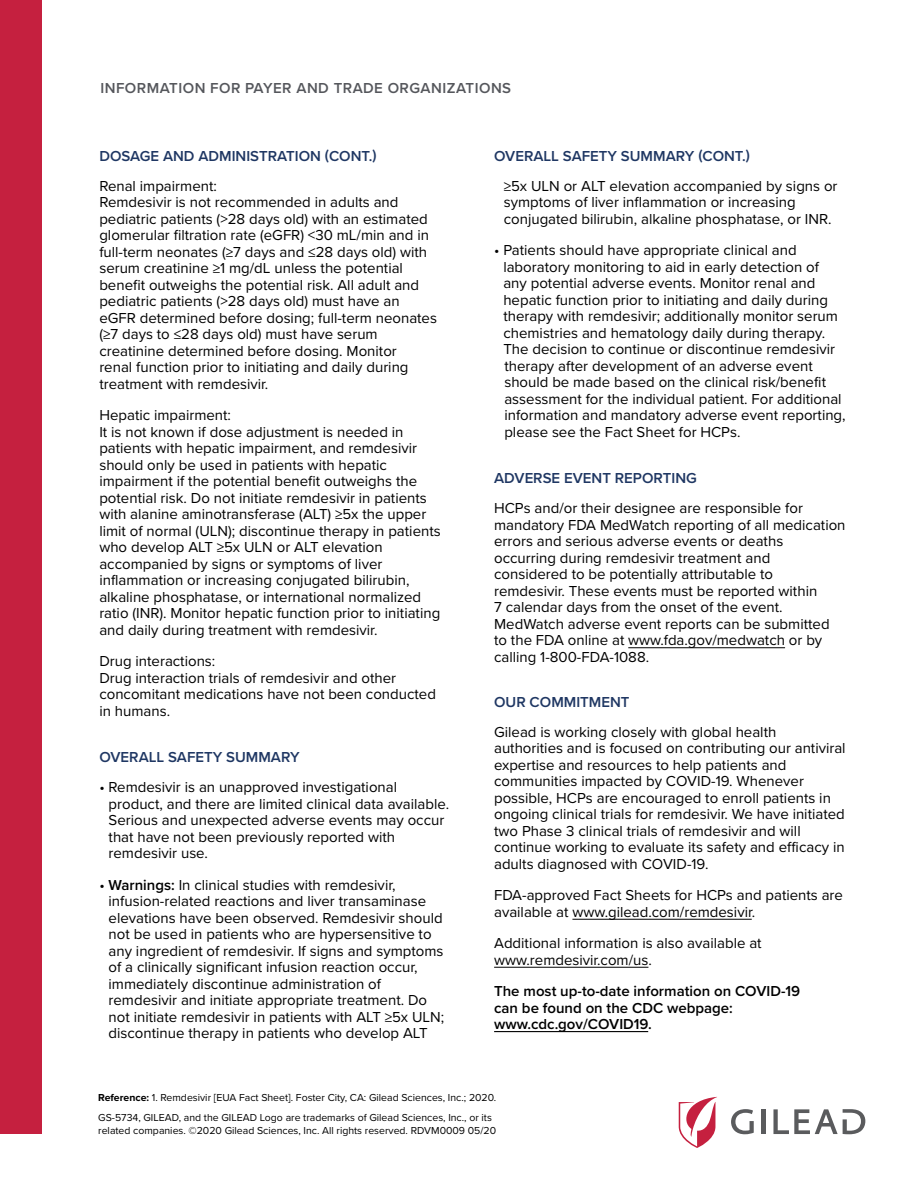
<style>
.page{position:relative;width:918px;height:1188px;background:#fff}
.page>*{position:absolute;margin:0;border:0;box-sizing:border-box;transform-origin:0 0}
.Syneos_Default_Style{font:15px/16.5px "Proxima Nova";color:#000}
.Syneos_Default_Style-2{font:600 15px "Proxima Nova";color:#1f3763}
.Syneos_Default_Style-3{font:600 15px/16.5px "Proxima Nova";color:#000}
.Syneos_Default_Style-4{font:600 15px "Proxima Nova";letter-spacing:.03em;color:#55575c}
.Syneos_Default_Style-5{font:10.5px/13.5px "Proxima Nova";color:#000}
.s1{font-weight:600}
.s2{font-weight:700}
</style>
<div class="page">
<div style="left:0;top:0;width:41px;height:1134px;background:#c5203f"></div>
<hr style="left:628px;top:647px;width:157px;height:1px;background:#000">
<hr style="left:572px;top:919px;width:180px;height:1px;background:#000">
<hr style="left:494px;top:967px;width:154px;height:1px;background:#000">
<hr style="left:494px;top:1031px;width:154px;height:1px;background:#000">
<svg style="left:731px;top:1109px;width:23px;height:25px"></svg>
<hr style="left:761px;top:1109px;width:4px;height:25px;background:#5a5b5d">
<svg style="left:773px;top:1109px;width:92px;height:25px"></svg>
<svg style="left:679px;top:1097px;width:38px;height:51px"></svg>
<p class="Syneos_Default_Style-4" style="left:100px;top:77px;width:412px">INFORMATION FOR PAYER AND TRADE ORGANIZATIONS</p>
<p class="Syneos_Default_Style-2" style="left:99px;top:145px;width:279px">DOSAGE AND ADMINISTRATION (CONT.)</p>
<p class="Syneos_Default_Style" style="left:99px;top:177px;width:119px">Renal impairment:</p>
<p class="Syneos_Default_Style" style="left:99px;top:193px;width:339px">Remdesivir is not recommended in adults and pediatric patients (&gt;28 days old) with an estimated glomerular filtration rate (eGFR) &lt;30 mL/min and in full-term neonates (≥7 days and ≤28 days old) with serum creatinine ≥1 mg/dL unless the potential benefit outweighs the potential risk. All adult and pediatric patients (&gt;28 days old) must have an eGFR determined before dosing; full-term neonates (≥7 days to ≤28 days old) must have serum creatinine determined before dosing. Monitor<br>renal function prior to initiating and daily during treatment with remdesivir.</p>
<p class="Syneos_Default_Style" style="left:99px;top:406px;width:133px">Hepatic impairment:</p>
<p class="Syneos_Default_Style" style="left:99px;top:423px;width:343px">It is not known if dose adjustment is needed in patients with hepatic impairment, and remdesivir should only be used in patients with hepatic impairment if the potential benefit outweighs the potential risk. Do not initiate remdesivir in patients with alanine aminotransferase (ALT) ≥5x the upper limit of normal (ULN); discontinue therapy in patients who develop ALT ≥5x ULN or ALT elevation accompanied by signs or symptoms of liver inflammation or increasing conjugated bilirubin, alkaline phosphatase, or international normalized ratio (INR). Monitor hepatic function prior to initiating and daily during treatment with remdesivir.</p>
<p class="Syneos_Default_Style" style="left:99px;top:652px;width:118px">Drug interactions:</p>
<p class="Syneos_Default_Style" style="left:99px;top:669px;width:338px">Drug interaction trials of remdesivir and other concomitant medications have not been conducted in humans.</p>
<p class="Syneos_Default_Style-2" style="left:99px;top:746px;width:202px">OVERALL SAFETY SUMMARY</p>
<p class="Syneos_Default_Style" style="left:109px;top:778px;width:342px;text-indent:-9px">• Remdesivir is an unapproved investigational product, and there are limited clinical data available.<br>Serious and unexpected adverse events may occur that have not been previously reported with remdesivir use.</p>
<p class="Syneos_Default_Style" style="left:109px;top:876px;width:337px;text-indent:-9px">• <span class="s1">Warnings:</span> In clinical studies with remdesivir, infusion-related reactions and liver transaminase elevations have been observed. Remdesivir should not be used in patients who are hypersensitive to any ingredient of remdesivir. If signs and symptoms of a clinically significant infusion reaction occur, immediately discontinue administration of remdesivir and initiate appropriate treatment. Do not initiate remdesivir in patients with ALT ≥5x ULN; discontinue therapy in patients who develop ALT</p>
<p class="Syneos_Default_Style-2" style="left:494px;top:145px;width:257px">OVERALL SAFETY SUMMARY (CONT.)</p>
<p class="Syneos_Default_Style" style="left:504px;top:177px;width:335px">≥5x ULN or ALT elevation accompanied by signs or symptoms of liver inflammation or increasing conjugated bilirubin, alkaline phosphatase, or INR.</p>
<p class="Syneos_Default_Style" style="left:503px;top:241px;width:336px;text-indent:-9px">• Patients should have appropriate clinical and laboratory monitoring to aid in early detection of any potential adverse events. Monitor renal and hepatic function prior to initiating and daily during therapy with remdesivir; additionally monitor serum chemistries and hematology daily during therapy.<br>The decision to continue or discontinue remdesivir</p>
<p class="Syneos_Default_Style" style="left:504px;top:357px;width:343px">therapy after development of an adverse event should be made based on the clinical risk/benefit assessment for the individual patient. For additional information and mandatory adverse event reporting, please see the Fact Sheet for HCPs.</p>
<p class="Syneos_Default_Style-2" style="left:494px;top:467px;width:204px">ADVERSE EVENT REPORTING</p>
<p class="Syneos_Default_Style" style="left:494px;top:499px;width:353px">HCPs and/or their designee are responsible for mandatory FDA MedWatch reporting of all medication errors and serious adverse events or deaths occurring during remdesivir treatment and considered to be potentially attributable to remdesivir. These events must be reported within<br>7 calendar days from the onset of the event.<br>MedWatch adverse event reports can be submitted to the FDA online at www.fda.gov/medwatch or by calling 1-800-FDA-1088.</p>
<p class="Syneos_Default_Style-2" style="left:494px;top:691px;width:137px">OUR COMMITMENT</p>
<p class="Syneos_Default_Style" style="left:494px;top:723px;width:353px">Gilead is working closely with global health authorities and is focused on contributing our antiviral expertise and resources to help patients and communities impacted by COVID-19. Whenever possible, HCPs are encouraged to enroll patients in ongoing clinical trials for remdesivir. We have initiated two Phase 3 clinical trials of remdesivir and will continue working to evaluate its safety and efficacy in adults diagnosed with COVID-19.</p>
<p class="Syneos_Default_Style" style="left:494px;top:886px;width:350px">FDA-approved Fact Sheets for HCPs and patients are available at www.gilead.com/remdesivir.</p>
<p class="Syneos_Default_Style" style="left:494px;top:934px;width:269px">Additional information is also available at www.remdesivir.com/us.</p>
<p class="Syneos_Default_Style-3" style="left:494px;top:983px;width:308px">The most up-to-date information on COVID-19 can be found on the CDC webpage: www.cdc.gov/COVID19.</p>
<p class="Syneos_Default_Style-5" style="left:98px;top:1090px;width:400px"><span class="s2">Reference:</span> 1. Remdesivir [EUA Fact Sheet]. Foster City, CA: Gilead Sciences, Inc.; 2020.</p>
<p class="Syneos_Default_Style-5" style="left:98px;top:1110px;width:399px">GS-5734, GILEAD, and the GILEAD Logo are trademarks of Gilead Sciences, Inc., or its related companies. ©2020 Gilead Sciences, Inc. All rights reserved. RDVM0009 05/20</p>
</div>
